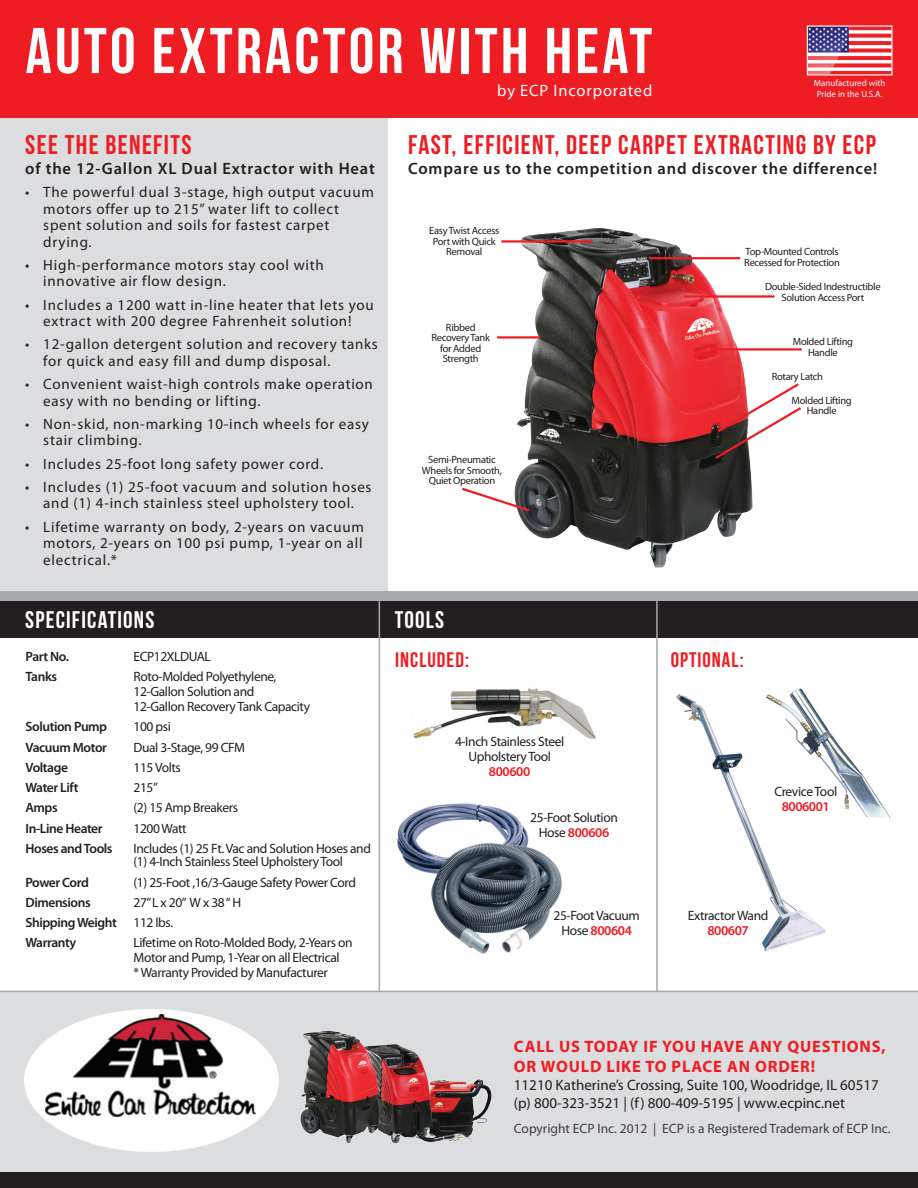
<style>
.page{position:relative;width:918px;height:1188px;background:#fff}
.page>*{position:absolute;margin:0;border:0;box-sizing:border-box;transform-origin:0 0}
.t1{font:64.5px "Bebas Neue";letter-spacing:.05em;color:#fff}
.t2{font:27px "Bebas Neue";letter-spacing:.05em;color:#ee1d23}
.t3{font:24px "Bebas Neue";letter-spacing:.05em;color:#fff}
.t4{font:21px "Bebas Neue";letter-spacing:.05em;color:#ee1d23}
.t5{font:600 16.5px "Myriad Pro";letter-spacing:.05em;color:#231f20}
.t6{font:700 16.5px/19.5px "Myriad Pro";letter-spacing:.05em;color:#ee1d23}
.t7{font:16.5px "Myriad Pro";letter-spacing:.05em;color:#fff}
.t8{font:15px/16.5px "Myriad Pro";letter-spacing:.05em;color:#231f20}
.t9{font:15px "Myriad Pro";color:#231f20}
.t10{font:13.5px/15px "Myriad Pro";letter-spacing:-.03em;color:#231f20;text-align:center}
.t11{font:600 13.5px "Myriad Pro";letter-spacing:-.03em;color:#231f20}
.t12{font:13.5px "Myriad Pro";color:#3e3e3f}
.t13{font:600 13.5px "Myriad Pro";letter-spacing:-.03em;color:#ee1d23}
.t14{font:10.5px/10.5px "Myriad Pro";letter-spacing:-.03em;color:#231f20;text-align:center}
.t15{font:9px/10.5px "Myriad Pro";color:#fff;text-align:center}
.s1{font-weight:400}
.s2{font-weight:600;color:#ee1d23}
</style>
<div class="page">
<img style="left:515px;top:228px;width:238px;height:340px">
<div style="left:0;top:992px;width:918px;height:196px;background:#dcdddf"></div>
<div style="left:0;top:78px;width:388px;height:521px;background:#dcdddf"></div>
<div style="left:0;top:0;width:918px;height:118px;background:#ee1d23"></div>
<div style="left:0;top:600px;width:918px;height:37px;background:#231f20"></div>
<hr style="left:379px;top:599px;width:1px;height:393px;background:#a8a9ad">
<div style="left:0;top:591px;width:918px;height:9px;background:#a8a9ad"></div>
<img style="left:809px;top:28px;width:81px;height:45px">
<div style="left:807px;top:26px;width:85px;height:49px;border:1px solid #fff"></div>
<svg style="left:462px;top:486px;width:70px;height:27px"></svg>
<hr style="left:501px;top:240px;width:91px;height:3px;background:#ee1d23">
<hr style="left:497px;top:336px;width:43px;height:3px;background:#ee1d23">
<svg style="left:713px;top:381px;width:88px;height:80px"></svg>
<hr style="left:711px;top:348px;width:91px;height:3px;background:#ee1d23">
<hr style="left:684px;top:295px;width:90px;height:3px;background:#ee1d23">
<hr style="left:649px;top:257px;width:91px;height:2px;background:#ee1d23">
<div style="left:0;top:1173px;width:918px;height:15px;background:#231f20"></div>
<hr style="left:0;top:991px;width:918px;height:1px;background:#a8a9ad">
<img style="left:24px;top:1009px;width:255px;height:143px">
<img style="left:413px;top:688px;width:183px;height:51px">
<img style="left:397px;top:803px;width:165px;height:151px">
<img style="left:792px;top:688px;width:99px;height:130px">
<img style="left:676px;top:693px;width:151px;height:259px">
<hr style="left:656px;top:600px;width:2px;height:392px;background:#a8a9ad">
<img style="left:300px;top:1030px;width:192px;height:114px">
<p class="t1" style="left:26px;top:15px;width:628px">AUTO EXTRACTOR WITH HEAT</p>
<p class="t7" style="left:497px;top:80px;width:157px">by ECP Incorporated</p>
<p class="t15" style="left:814px;top:78px;width:73px">Manufactured with<br>Pride in the U.S.A.</p>
<p class="t2" style="left:25px;top:130px;width:168px">SEE THE BENEFITS</p>
<p class="t5" style="left:25px;top:158px;width:351px">of the 12-Gallon XL Dual Extractor with Heat</p>
<p class="t8" style="left:43px;top:184px;width:332px;text-indent:-18px">• The powerful dual 3-stage, high output vacuum motors offer up to 215” water lift to collect spent solution and soils for fastest carpet drying.</p>
<p class="t8" style="left:43px;top:256px;width:282px;text-indent:-18px">• High-performance motors stay cool with innovative air flow design.</p>
<p class="t8" style="left:25px;top:296px;width:350px;text-align:center">• Includes a 1200 watt in-line heater that lets you extract with 200 degree Fahrenheit solution!</p>
<p class="t8" style="left:43px;top:336px;width:336px;text-indent:-18px">• 12-gallon detergent solution and recovery tanks for quick and easy fill and dump disposal.</p>
<p class="t8" style="left:43px;top:376px;width:331px;text-indent:-18px">• Convenient waist-high controls make operation easy with no bending or lifting.</p>
<p class="t8" style="left:43px;top:415px;width:327px;text-indent:-18px">• Non-skid, non-marking 10-inch wheels for easy stair climbing.</p>
<p class="t8" style="left:25px;top:455px;width:299px">• Includes 25-foot long safety power cord.</p>
<p class="t8" style="left:25px;top:478px;width:348px;text-align:center">• Includes (1) 25-foot vacuum and solution hoses and (1) 4-inch stainless steel upholstery tool.</p>
<p class="t8" style="left:43px;top:518px;width:322px;text-align:justify;text-indent:-18px">• Lifetime warranty on body, 2-years on vacuum motors, 2-years on 100 psi pump, 1-year on all electrical.*</p>
<p class="t2" style="left:408px;top:130px;width:469px">FAST, EFFICIENT, DEEP CARPET EXTRACTING BY ECP</p>
<p class="t5" style="left:408px;top:158px;width:470px">Compare us to the competition and discover the difference!</p>
<p class="t14" style="left:429px;top:225px;width:72px">Easy Twist Access<br>Port with Quick<br>Removal</p>
<p class="t14" style="left:432px;top:322px;width:60px">Ribbed<br>Recovery Tank for Added<br>Strength</p>
<p class="t14" style="left:422px;top:454px;width:81px">Semi-Pneumatic<br>Wheels for Smooth,<br>Quiet Operation</p>
<p class="t14" style="left:744px;top:246px;width:97px;text-align:left">Top-Mounted Controls<br>Recessed for Protection</p>
<p class="t14" style="left:765px;top:281px;width:117px">Double-Sided Indestructible<br>Solution Access Port</p>
<p class="t14" style="left:793px;top:336px;width:62px">Molded Lifting<br>Handle</p>
<p class="t14" style="left:772px;top:371px;width:53px">Rotary Latch</p>
<p class="t14" style="left:792px;top:395px;width:62px">Molded Lifting<br>Handle</p>
<p class="t3" style="left:25px;top:606px;width:131px">SPECIFICATIONS</p>
<p class="t3" style="left:395px;top:606px;width:51px">TOOLS</p>
<p class="t11" style="left:26px;top:648px;width:45px">Part No.</p>
<p class="t10" style="left:133px;top:649px;width:79px">ECP12XLDUAL</p>
<p class="t11" style="left:26px;top:668px;width:33px">Tanks</p>
<p class="t10" style="left:134px;top:669px;width:144px">Roto-Molded Polyethylene,</p>
<p class="t10" style="left:134px;top:684px;width:122px">12-Gallon Solution and</p>
<p class="t10" style="left:134px;top:699px;width:178px">12-Gallon Recovery Tank Capacity</p>
<p class="t11" style="left:26px;top:718px;width:83px">Solution Pump</p>
<p class="t10" style="left:133px;top:719px;width:39px">100 psi</p>
<p class="t11" style="left:26px;top:738px;width:83px">Vacuum Motor</p>
<p class="t10" style="left:133px;top:739px;width:113px">Dual 3-Stage, 99 CFM</p>
<p class="t11" style="left:26px;top:759px;width:44px">Voltage</p>
<p class="t10" style="left:133px;top:760px;width:49px">115 Volts</p>
<p class="t11" style="left:26px;top:779px;width:54px">Water Lift</p>
<p class="t10" style="left:134px;top:780px;width:26px">215”</p>
<p class="t11" style="left:26px;top:799px;width:34px">Amps</p>
<p class="t10" style="left:133px;top:800px;width:106px">(2) 15 Amp Breakers</p>
<p class="t11" style="left:26px;top:819px;width:79px">In-Line Heater</p>
<p class="t10" style="left:133px;top:820px;width:55px">1200 Watt</p>
<p class="t11" style="left:26px;top:840px;width:89px">Hoses and Tools</p>
<p class="t10" style="left:133px;top:841px;width:239px;line-height:13.5px;text-align:left">Includes (1) 25 Ft. Vac and Solution Hoses and (1) 4-Inch Stainless Steel Upholstery Tool</p>
<p class="t11" style="left:26px;top:873px;width:65px">Power Cord</p>
<p class="t10" style="left:133px;top:874px;width:224px">(1) 25-Foot ,16/3-Gauge Safety Power Cord</p>
<p class="t11" style="left:26px;top:894px;width:67px">Dimensions</p>
<p class="t10" style="left:133px;top:895px;width:109px">27” L x 20” W x 38 “ H</p>
<p class="t11" style="left:26px;top:914px;width:149px">Shipping Weight <span class="s1">112 lbs.</span></p>
<p class="t11" style="left:26px;top:934px;width:52px">Warranty</p>
<p class="t10" style="left:134px;top:935px;width:221px;text-align:left">Lifetime on Roto-Molded Body, 2-Years on<br>Motor and Pump, 1-Year on all Electrical</p>
<p class="t10" style="left:134px;top:965px;width:196px">* Warranty Provided by Manufacturer</p>
<p class="t4" style="left:395px;top:649px;width:75px">INCLUDED:</p>
<p class="t4" style="left:671px;top:649px;width:74px">OPTIONAL:</p>
<p class="t10" style="left:455px;top:734px;width:111px">4-Inch Stainless Steel<br>Upholstery Tool</p>
<p class="t13" style="left:489px;top:763px;width:43px">800600</p>
<p class="t10" style="left:530px;top:810px;width:89px">25-Foot Solution<br>Hose <span class="s2">800606</span></p>
<p class="t10" style="left:554px;top:908px;width:88px">25-Foot Vacuum<br>Hose <span class="s2">800604</span></p>
<p class="t10" style="left:774px;top:784px;width:64px">Crevice Tool</p>
<p class="t13" style="left:782px;top:798px;width:50px">8006001</p>
<p class="t10" style="left:688px;top:907px;width:82px">Extractor Wand<br><span class="s2">800607</span></p>
<p class="t6" style="left:514px;top:1037px;width:373px">CALL US TODAY IF YOU HAVE ANY QUESTIONS,<br>OR WOULD LIKE TO PLACE AN ORDER!</p>
<p class="t9" style="left:514px;top:1076px;width:366px">11210 Katherine’s Crossing, Suite 100, Woodridge, IL 60517</p>
<p class="t9" style="left:514px;top:1094px;width:333px">(p) 800-323-3521 | (f) 800-409-5195 | www.ecpinc.net</p>
<p class="t12" style="left:514px;top:1120px;width:378px">Copyright ECP Inc. 2012 | ECP is a Registered Trademark of ECP Inc.</p>
</div>
